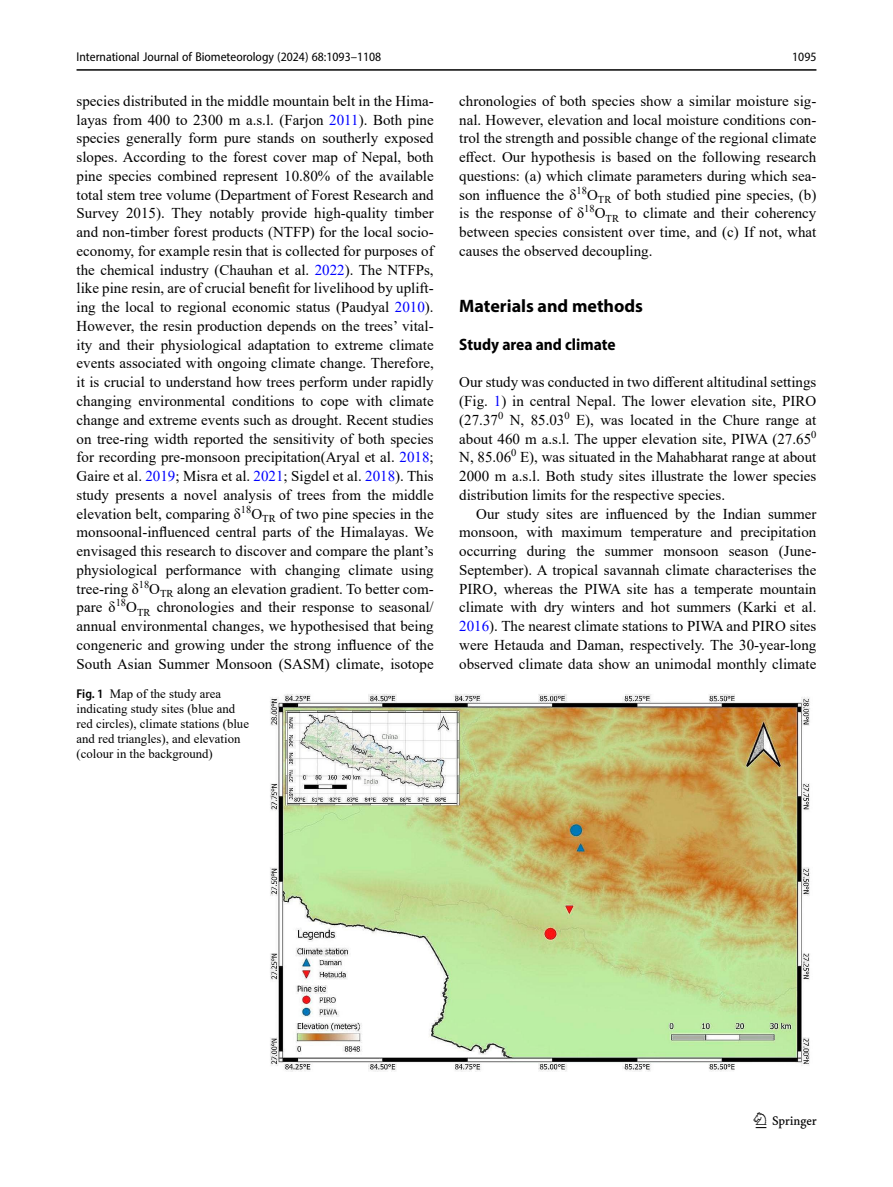
<style>
.page{position:relative;width:893px;height:1187px;background:#fff}
.page>*{position:absolute;margin:0;border:0;box-sizing:border-box;transform-origin:0 0}
.t1{font:22.5px "Springnew";color:#000}
.Head_1{font:700 18px "Myriad Pro";color:#000}
.Head_2_After_1{font:700 semi-condensed 16.5px "Myriad Pro";color:#000}
.Body_Text_Indent{font:15px/18.8px "Times New Roman";color:#000;text-align:justify}
.Body_Text{font:15px/18.8px "Times New Roman";color:#000;text-align:justify}
.Figure_Caption_Side{font:12.75px/15px "Times New Roman";color:#000}
.t2{font:semi-condensed 12.75px "Myriad Pro";color:#000}
.s1{color:#00f}
.s2{font-family:"Myriad Pro";font-weight:600;font-stretch:semi-condensed}
</style>
<div class="page">
<hr style="left:77px;top:69px;width:739px;height:2px;background:#000">
<img style="left:270px;top:694px;width:540px;height:378px">
<p class="t2" style="left:77px;top:49px;width:306px">International Journal of Biometeorology (2024) 68:1093–1108</p>
<p class="Body_Text_Indent" style="left:77px;top:91px;width:359px">species distributed in the middle mountain belt in the Hima&shy;layas from 400 to 2300 m a.s.l. (Farjon <span class="s1">2011</span>). Both pine species generally form pure stands on southerly exposed slopes. According to the forest cover map of Nepal, both pine species combined represent 10.80% of the available total stem tree volume (Department of Forest Research and Survey 2015). They notably provide high-quality timber and non-timber forest products (NTFP) for the local socio&shy;economy, for example resin that is collected for purposes of the chemical industry (Chauhan et al. <span class="s1">2022</span>). The NTFPs, like pine resin, are of crucial benefit for livelihood by uplift&shy;ing the local to regional economic status (Paudyal <span class="s1">2010</span>).<br>However, the resin production depends on the trees’ vital&shy;ity and their physiological adaptation to extreme climate events associated with ongoing climate change. Therefore, it is crucial to understand how trees perform under rapidly changing environmental conditions to cope with climate change and extreme events such as drought. Recent studies on tree-ring width reported the sensitivity of both species for recording pre-monsoon precipitation(Aryal et al. <span class="s1">2018</span>; Gaire et al. <span class="s1">2019</span>; Misra et al. <span class="s1">2021</span>; Sigdel et al. <span class="s1">2018</span>). This study presents a novel analysis of trees from the middle elevation belt, comparing δ<sup>18</sup>O<sub>TR</sub> of two pine species in the monsoonal-influenced central parts of the Himalayas. We envisaged this research to discover and compare the plant’s physiological performance with changing climate using tree-ring δ<sup>18</sup>O<sub>TR</sub> along an elevation gradient. To better com&shy;pare δ<sup>18</sup>O<sub>TR</sub> chronologies and their response to seasonal/ annual environmental changes, we hypothesised that being congeneric and growing under the strong influence of the South Asian Summer Monsoon (SASM) climate, isotope</p>
<p class="Body_Text_Indent" style="left:459px;top:91px;width:359px">chronologies of both species show a similar moisture sig&shy;nal. However, elevation and local moisture conditions con&shy;trol the strength and possible change of the regional climate effect. Our hypothesis is based on the following research questions: (a) which climate parameters during which sea&shy;son influence the δ<sup>18</sup>O<sub>TR</sub> of both studied pine species, (b) is the response of δ<sup>18</sup>O<sub>TR</sub> to climate and their coherency between species consistent over time, and (c) If not, what causes the observed decoupling.</p>
<p class="t2" style="left:792px;top:49px;width:26px">1095</p>
<p class="Head_1" style="left:459px;top:294px;width:185px">Materials and methods</p>
<p class="Head_2_After_1" style="left:459px;top:333px;width:158px">Study area and climate</p>
<p class="Body_Text" style="left:459px;top:372px;width:359px">Our study was conducted in two different altitudinal settings (Fig. <span class="s1">1</span>) in central Nepal. The lower elevation site, PIRO (27.37<sup>0</sup> N, 85.03<sup>0</sup> E), was located in the Chure range at about 460 m a.s.l. The upper elevation site, PIWA (27.65<sup>0<br></sup>N, 85.06<sup>0</sup> E), was situated in the Mahabharat range at about 2000 m a.s.l. Both study sites illustrate the lower species distribution limits for the respective species.</p>
<p class="Body_Text_Indent" style="left:459px;top:503px;width:359px;text-indent:17px">Our study sites are influenced by the Indian summer monsoon, with maximum temperature and precipitation occurring during the summer monsoon season (June-September). A tropical savannah climate characterises the PIRO, whereas the PIWA site has a temperate mountain climate with dry winters and hot summers (Karki et al.<br><span class="s1">2016</span>). The nearest climate stations to PIWA and PIRO sites were Hetauda and Daman, respectively. The 30-year-long observed climate data show an unimodal monthly climate</p>
<p class="Figure_Caption_Side" style="left:77px;top:685px;width:174px"><span class="s2">Fig. 1</span> Map of the study area indicating study sites (blue and red circles), climate stations (blue and red triangles), and elevation (colour in the background)</p>
<h1 class="t1" style="left:756px;top:1107px;width:63px">1 3</h1>
</div>
